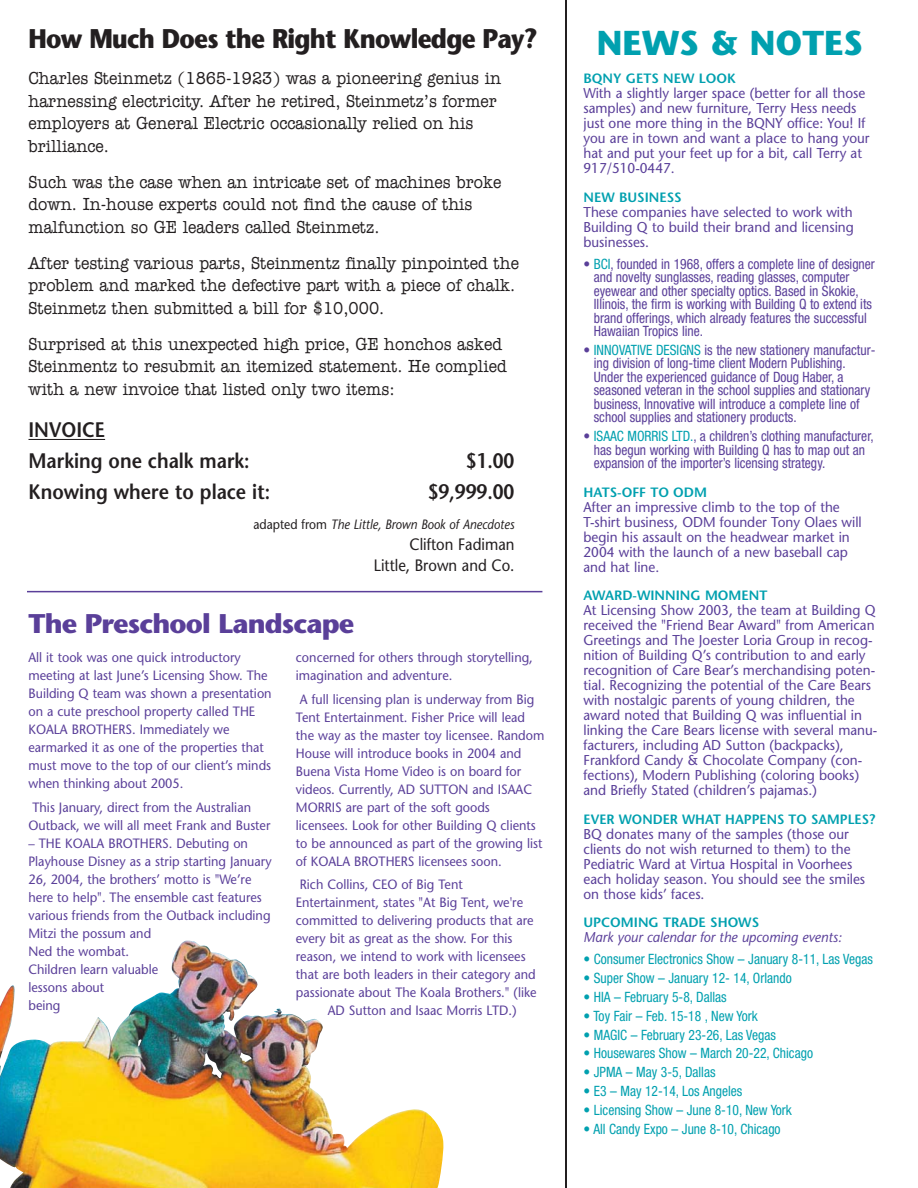
<style>
.page{position:relative;width:918px;height:1188px;background:#fff}
.page>*{position:absolute;margin:0;border:0;box-sizing:border-box;transform-origin:0 0}
.t1{font:700 34.5px "Stone Sans";color:#00a0af}
.t2{font:700 27px "Stone Sans";letter-spacing:-.03em;color:#231f20;scale:.9 1}
.t3{font:700 27px "Stone Sans";letter-spacing:-.03em;color:#5a3f99}
.t4{font:600 21px/31.2px "Stone Sans";color:#231f20;scale:.9 1}
.t5{font:500 18px/22.5px "Amer Typewriter IT Cby BT";color:#231f20;scale:.9 1}
.t6{font:16.5px/20.7px "Stone Sans";color:#231f20;text-align:right;scale:.9 1}
.t7{font:14.25px/15px "Stone Sans";color:#5a3f99;scale:.95 1}
.t8{font:condensed 14.25px/13.5px "Helvetica Neue";color:#5a3f99;scale:.95 1}
.t9{font:condensed 14.25px "Helvetica Neue";color:#00a0af;scale:.95 1}
.t10{font:italic 14.25px "Stone Sans";color:#5a3f99;scale:.95 1}
.t11{font:13.5px/18px "Stone Sans";color:#5a3f99;scale:.94 1}
.t12{font:600 13.5px "Stone Sans";color:#00a0af}
.t13{font:italic 13.5px "Stone Sans";color:#231f20;scale:.9 1}
.s1{font-style:normal}
.s2{color:#00a0af}
</style>
<div class="page">
<hr style="left:566px;top:0;width:1px;height:1188px;background:#231f20">
<hr style="left:28px;top:439px;width:77px;height:1px;background:#231f20">
<hr style="left:27px;top:591px;width:515px;height:1px;background:#5a3f99">
<img style="left:0;top:941px;width:444px;height:247px">
<h2 class="t2" style="left:28px;top:28px;width:567px">How Much Does the Right Knowledge Pay?</h2>
<h3 class="t5" style="left:28px;top:69px;width:527px">Charles Steinmetz (1865-1923) was a pioneering genius in harnessing electricity. After he retired, Steinmetz’s former employers at General Electric occasionally relied on his brilliance.</h3>
<h3 class="t5" style="left:28px;top:172px;width:527px">Such was the case when an intricate set of machines broke down. In-house experts could not find the cause of this malfunction so GE leaders called Steinmetz.</h3>
<h3 class="t5" style="left:28px;top:253px;width:547px">After testing various parts, Steinmentz finally pinpointed the problem and marked the defective part with a piece of chalk.<br>Steinmetz then submitted a bill for $10,000.</h3>
<h3 class="t5" style="left:28px;top:334px;width:533px">Surprised at this unexpected high price, GE honchos asked<br>Steinmentz to resubmit an itemized statement. He complied with a new invoice that listed only two items:</h3>
<h3 class="t4" style="left:28px;top:416px;width:247px">INVOICE<br>Marking one chalk mark:</h3>
<h3 class="t4" style="left:466px;top:447px;width:56px">$1.00</h3>
<h3 class="t4" style="left:28px;top:479px;width:270px">Knowing where to place it:</h3>
<h3 class="t4" style="left:428px;top:479px;width:98px">$9,999.00</h3>
<p class="t13" style="left:253px;top:519px;width:292px"><span class="s1">adapted from</span> The Little, Brown Book of Anecdotes</p>
<p class="t6" style="left:374px;top:536px;width:158px">Clifton Fadiman<br>Little, Brown and Co.</p>
<h2 class="t3" style="left:28px;top:613px;width:327px">The Preschool Landscape</h2>
<p class="t11" style="left:28px;top:650px;width:260px">All it took was one quick introductory meeting at last June’s Licensing Show. The Building Q team was shown a presentation on a cute preschool property called THE KOALA BROTHERS. Immediately we earmarked it as one of the properties that must move to the top of our client’s minds when thinking about 2005.</p>
<p class="t11" style="left:28px;top:799px;width:259px">This January, direct from the Australian<br>Outback, we will all meet Frank and Buster</p>
<p class="t11" style="left:28px;top:835px;width:260px">– THE KOALA BROTHERS. Debuting on<br>Playhouse Disney as a strip starting January<br>26, 2004, the brothers’ motto is "We’re here to help". The ensemble cast features various friends from the Outback including<br>Mitzi the possum and<br>Ned the wombat.<br>Children learn valuable<br>lessons about<br>being</p>
<p class="t11" style="left:296px;top:650px;width:254px">concerned for others through storytelling, imagination and adventure.</p>
<p class="t11" style="left:296px;top:691px;width:266px">A full licensing plan is underway from Big Tent Entertainment. Fisher Price will lead the way as the master toy licensee. Random House will introduce books in 2004 and Buena Vista Home Video is on board for videos. Currently, AD SUTTON and ISAAC MORRIS are part of the soft goods licensees. Look for other Building Q clients to be announced as part of the growing list of KOALA BROTHERS licensees soon.</p>
<p class="t11" style="left:300px;top:877px;width:175px">Rich Collins, CEO of Big Tent</p>
<p class="t11" style="left:296px;top:895px;width:243px">Entertainment, states "At Big Tent, we're</p>
<p class="t11" style="left:296px;top:913px;width:254px">committed to delivering products that are</p>
<p class="t11" style="left:296px;top:931px;width:232px">every bit as great as the show. For this</p>
<p class="t11" style="left:296px;top:949px;width:246px">reason, we intend to work with licensees</p>
<p class="t11" style="left:296px;top:967px;width:257px">that are both leaders in their category and</p>
<p class="t11" style="left:296px;top:985px;width:258px">passionate about The Koala Brothers." (like</p>
<p class="t11" style="left:328px;top:1003px;width:202px">AD Sutton and Isaac Morris LTD.)</p>
<h1 class="t1" style="left:597px;top:30px;width:267px">NEWS &amp; NOTES</h1>
<p class="t12" style="left:584px;top:73px;width:154px">BQNY GETS NEW LOOK</p>
<p class="t7" style="left:584px;top:87px;width:303px">With a slightly larger space (better for all those samples) and new furniture, Terry Hess needs just one more thing in the BQNY office: You! If you are in town and want a place to hang your hat and put your feet up for a bit, call Terry at 917/510-0447.</p>
<p class="t12" style="left:584px;top:192px;width:100px">NEW BUSINESS</p>
<p class="t7" style="left:584px;top:206px;width:286px;text-align:justify">These companies have selected to work with Building Q to build their brand and licensing businesses.</p>
<p class="t8" style="left:594px;top:258px;width:297px;text-indent:-10px">• <span class="s2">BCI</span>, founded in 1968, offers a complete line of designer and novelty sunglasses, reading glasses, computer eyewear and other specialty optics. Based in Skokie, Illinois, the firm is working with Building Q to extend its brand offerings, which already features the successful Hawaiian Tropics line.</p>
<p class="t8" style="left:594px;top:344px;width:298px;text-indent:-10px">• <span class="s2">INNOVATIVE DESIGNS</span> is the new stationery manufactur&shy;ing division of long-time client Modern Publishing.<br>Under the experienced guidance of Doug Haber, a seasoned veteran in the school supplies and stationary business, Innovative will introduce a complete line of school supplies and stationery products.</p>
<p class="t8" style="left:594px;top:431px;width:296px;text-indent:-10px">• <span class="s2">ISAAC MORRIS LTD.</span>, a children’s clothing manufacturer, has begun working with Building Q has to map out an expansion of the importer’s licensing strategy.</p>
<p class="t12" style="left:584px;top:487px;width:125px">HATS-OFF TO ODM</p>
<p class="t7" style="left:584px;top:501px;width:294px">After an impressive climb to the top of the T-shirt business, ODM founder Tony Olaes will begin his assault on the headwear market in 2004 with the launch of a new baseball cap and hat line.</p>
<p class="t12" style="left:584px;top:590px;width:185px">AWARD-WINNING MOMENT</p>
<p class="t7" style="left:584px;top:604px;width:311px">At Licensing Show 2003, the team at Building Q received the "Friend Bear Award" from American Greetings and The Joester Loria Group in recog&shy;nition of Building Q’s contribution to and early recognition of Care Bear’s merchandising poten&shy;tial. Recognizing the potential of the Care Bears with nostalgic parents of young children, the award noted that Building Q was influential in linking the Care Bears license with several manu&shy;facturers, including AD Sutton (backpacks), Frankford Candy &amp; Chocolate Company (con&shy;fections), Modern Publishing (coloring books) and Briefly Stated (children’s pajamas.)</p>
<p class="t12" style="left:584px;top:814px;width:293px">EVER WONDER WHAT HAPPENS TO SAMPLES?</p>
<p class="t7" style="left:584px;top:828px;width:298px">BQ donates many of the samples (those our clients do not wish returned to them) to the Pediatric Ward at Virtua Hospital in Voorhees each holiday season. You should see the smiles on those kids’ faces.</p>
<p class="t12" style="left:584px;top:917px;width:177px">UPCOMING TRADE SHOWS</p>
<p class="t10" style="left:584px;top:932px;width:274px">Mark your calendar for the upcoming events:</p>
<p class="t9" style="left:584px;top:954px;width:306px">• Consumer Electronics Show – January 8-11, Las Vegas</p>
<p class="t9" style="left:584px;top:973px;width:221px">• Super Show – January 12- 14, Orlando</p>
<p class="t9" style="left:584px;top:992px;width:152px">• HIA – February 5-8, Dallas</p>
<p class="t9" style="left:584px;top:1010px;width:185px">• Toy Fair – Feb. 15-18 , New York</p>
<p class="t9" style="left:584px;top:1029px;width:204px">• MAGIC – February 23-26, Las Vegas</p>
<p class="t9" style="left:584px;top:1048px;width:243px">• Housewares Show – March 20-22, Chicago</p>
<p class="t9" style="left:584px;top:1067px;width:141px">• JPMA – May 3-5, Dallas</p>
<p class="t9" style="left:584px;top:1086px;width:169px">• E3 – May 12-14, Los Angeles</p>
<p class="t9" style="left:584px;top:1105px;width:221px">• Licensing Show – June 8-10, New York</p>
<p class="t9" style="left:584px;top:1124px;width:209px">• All Candy Expo – June 8-10, Chicago</p>
</div>
